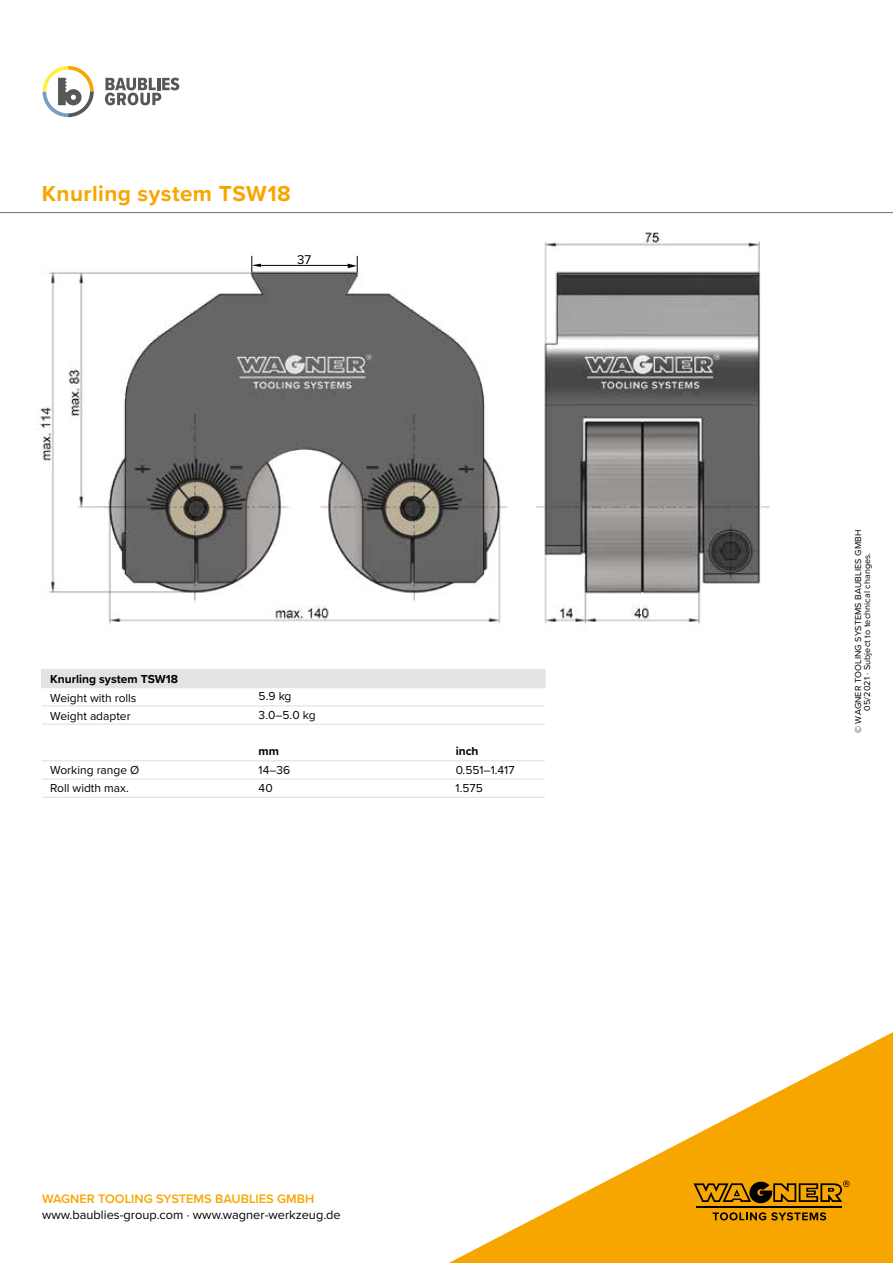
<style>
.page{position:relative;width:893px;height:1263px;background:#fff}
.page>*{position:absolute;margin:0;border:0;box-sizing:border-box;transform-origin:0 0}
.t1{font:700 22.5px "Proxima Nova";letter-spacing:.02em;color:#f7a600}
.t2{font:13.2px "Proxima Nova";color:#000}
.t3{font:12.75px "Proxima Nova";color:#000}
.t4{font:600 12.75px "Proxima Nova";color:#f7a600}
.t5{font:12px "Proxima Nova";color:#000}
.t6{font:700 12px "Proxima Nova";color:#000}
.t7{font:9px/9px "Proxima Nova";letter-spacing:.01em;color:#000;text-align:center}
</style>
<div class="page">
<svg style="left:449px;top:1032px;width:444px;height:231px"></svg>
<hr style="left:697px;top:1206px;width:145px;height:2px;background:#000">
<svg style="left:693px;top:1180px;width:156px;height:24px;background:#a87100"></svg>
<svg style="left:713px;top:1212px;width:113px;height:8px"></svg>
<svg style="left:43px;top:66px;width:51px;height:51px"></svg>
<svg style="left:105px;top:78px;width:74px;height:27px"></svg>
<div style="left:42px;top:669px;width:503px;height:19px;background:#e3e3e3"></div>
<hr style="left:42px;top:760px;width:208px;height:1px;background:#e3e3e3">
<svg style="left:545px;top:669px;width:1px;height:18px"></svg>
<hr style="left:447px;top:687px;width:99px;height:1px;background:#e3e3e3">
<hr style="left:42px;top:705px;width:208px;height:1px;background:#e3e3e3">
<hr style="left:250px;top:705px;width:197px;height:1px;background:#e3e3e3">
<hr style="left:447px;top:705px;width:98px;height:1px;background:#e3e3e3">
<hr style="left:42px;top:724px;width:208px;height:1px;background:#e3e3e3">
<hr style="left:250px;top:724px;width:197px;height:1px;background:#e3e3e3">
<hr style="left:447px;top:724px;width:98px;height:1px;background:#e3e3e3">
<hr style="left:42px;top:778px;width:208px;height:2px;background:#e3e3e3">
<hr style="left:250px;top:778px;width:197px;height:2px;background:#e3e3e3">
<hr style="left:447px;top:778px;width:98px;height:2px;background:#e3e3e3">
<hr style="left:42px;top:797px;width:208px;height:1px;background:#e3e3e3">
<hr style="left:250px;top:797px;width:197px;height:1px;background:#e3e3e3">
<hr style="left:447px;top:797px;width:98px;height:1px;background:#e3e3e3">
<hr style="left:250px;top:760px;width:197px;height:1px;background:#e3e3e3">
<hr style="left:447px;top:760px;width:98px;height:1px;background:#e3e3e3">
<img style="left:37px;top:232px;width:733px;height:392px">
<hr style="left:0;top:212px;width:893px;height:1px;background:#706f6f">
<svg style="left:252px;top:256px;width:9px;height:17px"></svg>
<hr style="left:255px;top:265px;width:96px;height:1px;background:#000">
<svg style="left:348px;top:256px;width:10px;height:17px"></svg>
<h1 class="t1" style="left:42px;top:177px;width:250px">Knurling system TSW18</h1>
<p class="t2" style="left:297px;top:249px;width:16px">37</p>
<p class="t6" style="left:50px;top:670px;width:129px">Knurling system TSW18</p>
<p class="t5" style="left:50px;top:688px;width:88px">Weight with rolls</p>
<p class="t5" style="left:259px;top:687px;width:34px">5.9 kg</p>
<p class="t5" style="left:50px;top:707px;width:82px">Weight adapter</p>
<p class="t5" style="left:259px;top:706px;width:58px">3.0–5.0 kg</p>
<p class="t6" style="left:259px;top:742px;width:22px">mm</p>
<p class="t6" style="left:456px;top:742px;width:24px">inch</p>
<p class="t5" style="left:50px;top:761px;width:91px">Working range Ø</p>
<p class="t5" style="left:259px;top:761px;width:33px">14–36</p>
<p class="t5" style="left:456px;top:761px;width:60px">0.551–1.417</p>
<p class="t5" style="left:50px;top:779px;width:80px">Roll width max.</p>
<p class="t5" style="left:259px;top:779px;width:16px">40</p>
<p class="t5" style="left:456px;top:779px;width:29px">1.575</p>
<p class="t4" style="left:42px;top:1189px;width:274px">WAGNER TOOLING SYSTEMS BAUBLIES GMBH</p>
<p class="t3" style="left:42px;top:1205px;width:300px">www.baublies-group.com · www.wagner-werkzeug.de</p>
<p class="t7" style="left:853px;top:733px;width:205px;rotate:-90deg">© WAGNER TOOLING SYSTEMS BAUBLIES GMBH<br>05/2021 · Subject to technical changes.</p>
</div>
